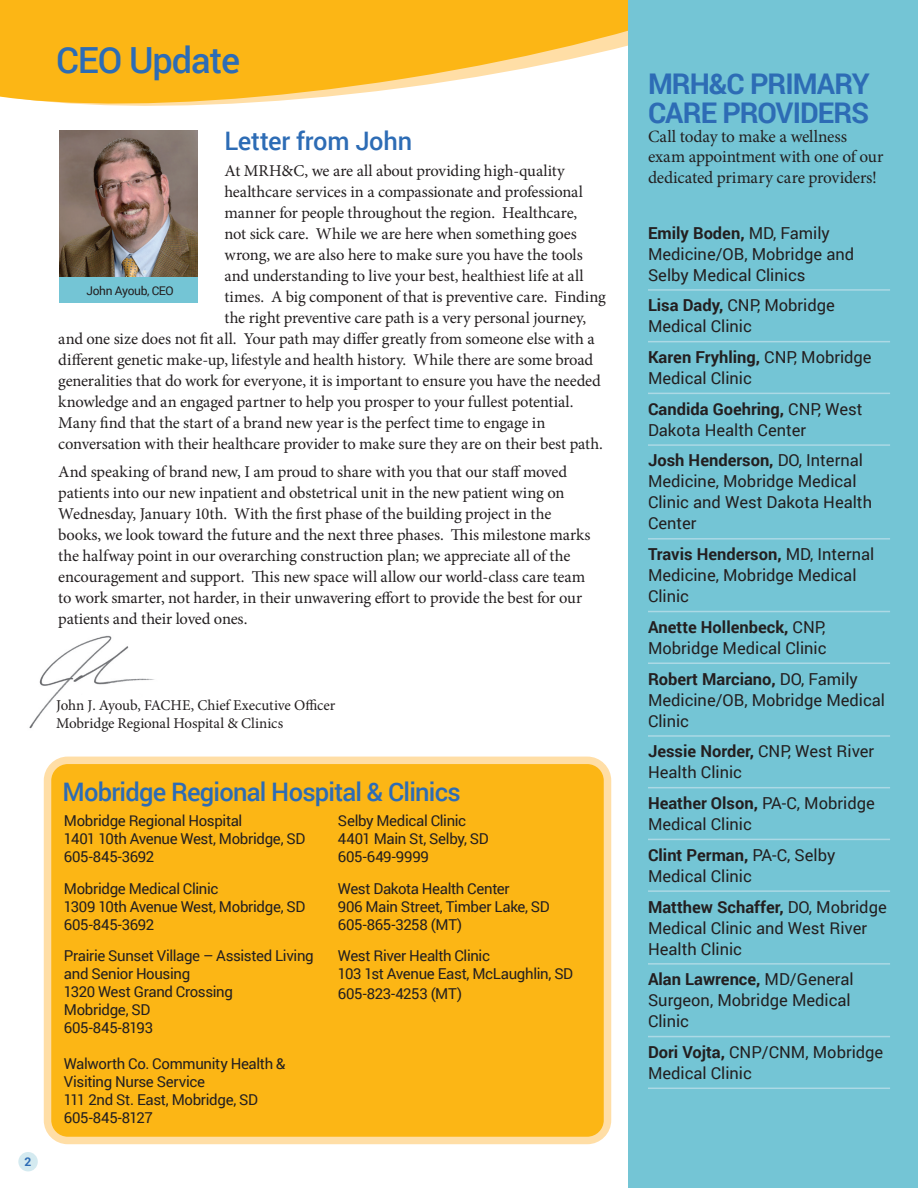
<style>
.page{position:relative;width:918px;height:1188px;background:#fff}
.page>*{position:absolute;margin:0;border:0;box-sizing:border-box;transform-origin:0 0}
.t1{font:500 36px "Roboto";letter-spacing:-.03em;color:#2d6cb5}
.t2{font:700 28.5px/28.5px "Roboto";letter-spacing:-.035em;color:#2d6cb5}
.t3{font:500 25.5px "Roboto";letter-spacing:-.03em;color:#2d6cb5}
.t4{font:500 25.5px "Roboto";letter-spacing:-.01em;color:#2d6cb5}
.t5{font:17.25px/20.2px "Minion Pro";letter-spacing:-.01em;color:#231f20}
.t6{font:16.5px/21px "Minion Pro";letter-spacing:-.01em;color:#231f20}
.t7{font:16.5px/21px "Roboto";color:#231f20}
.t8{font:15px/18px "Roboto";letter-spacing:-.025em;color:#231f20}
.t9{font:15px/18px "Minion Pro";letter-spacing:-.01em;color:#231f20}
.t10{font:12px "Roboto";letter-spacing:-.03em;color:#231f20}
.t11{font:700 12px "Roboto";color:#2d6cb5}
.s1{font-weight:700}
</style>
<div class="page">
<div style="left:18px;top:1152px;width:20px;height:19px;background:#d4eaf0;border-radius:50%"></div>
<svg style="left:0;top:0;width:629px;height:121px;fill:#fcb615"></svg>
<div style="left:629px;top:0;width:289px;height:1188px;background:#74c5d5"></div>
<img style="left:29px;top:635px;width:125px;height:94px">
<img style="left:59px;top:130px;width:138px;height:147px">
<div style="left:59px;top:277px;width:138px;height:26px;background:#74c5d5"></div>
<hr style="left:648px;top:289px;width:242px;height:2px;background:#acd9e5">
<hr style="left:648px;top:341px;width:242px;height:1px;background:#acd9e5">
<hr style="left:648px;top:393px;width:242px;height:1px;background:#acd9e5">
<hr style="left:648px;top:444px;width:242px;height:2px;background:#acd9e5">
<hr style="left:648px;top:538px;width:242px;height:2px;background:#acd9e5">
<hr style="left:648px;top:611px;width:242px;height:1px;background:#acd9e5">
<hr style="left:648px;top:663px;width:242px;height:1px;background:#acd9e5">
<hr style="left:648px;top:735px;width:242px;height:2px;background:#acd9e5">
<hr style="left:648px;top:787px;width:242px;height:1px;background:#acd9e5">
<hr style="left:648px;top:839px;width:242px;height:1px;background:#acd9e5">
<hr style="left:648px;top:890px;width:242px;height:2px;background:#acd9e5">
<hr style="left:648px;top:963px;width:242px;height:2px;background:#acd9e5">
<hr style="left:648px;top:1036px;width:242px;height:1px;background:#acd9e5">
<hr style="left:648px;top:1088px;width:242px;height:1px;background:#acd9e5">
<div style="left:48px;top:760px;width:560px;height:380px;background:#fcb615;border-radius:20px"></div>
<div style="left:44px;top:757px;width:567px;height:387px;border:8px solid #ffdea6;border-radius:20px"></div>
<h1 class="t1" style="left:56px;top:35px;width:186px">CEO Update</h1>
<h3 class="t4" style="left:224px;top:123px;width:189px">Letter from John</h3>
<p class="t6" style="left:224px;top:160px;width:342px">At MRH&amp;C, we are all about providing high-quality</p>
<p class="t6" style="left:224px;top:181px;width:360px">healthcare services in a compassionate and professional</p>
<p class="t6" style="left:224px;top:202px;width:354px">manner for people throughout the region. Healthcare,</p>
<p class="t6" style="left:224px;top:223px;width:354px">not sick care. While we are here when something goes</p>
<p class="t6" style="left:224px;top:244px;width:360px">wrong, we are also here to make sure you have the tools</p>
<p class="t6" style="left:224px;top:265px;width:361px">and understanding to live your best, healthiest life at all</p>
<p class="t6" style="left:224px;top:286px;width:383px">times. A big component of that is preventive care. Finding</p>
<p class="t6" style="left:224px;top:307px;width:363px">the right preventive care path is a very personal journey,</p>
<p class="t6" style="left:58px;top:328px;width:538px">and one size does not fit all. Your path may differ greatly from someone else with a</p>
<p class="t6" style="left:58px;top:349px;width:537px">different genetic make-up, lifestyle and health history. While there are some broad</p>
<p class="t6" style="left:58px;top:370px;width:544px">generalities that do work for everyone, it is important to ensure you have the needed</p>
<p class="t6" style="left:58px;top:391px;width:517px">knowledge and an engaged partner to help you prosper to your fullest potential.</p>
<p class="t6" style="left:58px;top:412px;width:489px">Many find that the start of a brand new year is the perfect time to engage in</p>
<p class="t6" style="left:58px;top:433px;width:546px">conversation with their healthcare provider to make sure they are on their best path.</p>
<p class="t6" style="left:58px;top:461px;width:534px">And speaking of brand new, I am proud to share with you that our staff moved patients into our new inpatient and obstetrical unit in the new patient wing on Wednesday, January 10th. With the first phase of the building project in the books, we look toward the future and the next three phases. This milestone marks the halfway point in our overarching construction plan; we appreciate all of the encouragement and support. This new space will allow our world-class care team to work smarter, not harder, in their unwavering effort to provide the best for our patients and their loved ones.</p>
<p class="t10" style="left:87px;top:282px;width:89px">John Ayoub, CEO</p>
<p class="t11" style="left:25px;top:1153px;width:8px">2</p>
<p class="t9" style="left:56px;top:697px;width:281px">John J. Ayoub, FACHE, Chief Executive Officer<br>Mobridge Regional Hospital &amp; Clinics</p>
<h3 class="t3" style="left:63px;top:774px;width:399px">Mobridge Regional Hospital &amp; Clinics</h3>
<p class="t8" style="left:64px;top:811px;width:243px">Mobridge Regional Hospital<br>1401 10th Avenue West, Mobridge, SD<br>605-845-3692</p>
<p class="t8" style="left:64px;top:879px;width:243px">Mobridge Medical Clinic<br>1309 10th Avenue West, Mobridge, SD<br>605-845-3692</p>
<p class="t8" style="left:64px;top:946px;width:251px">Prairie Sunset Village – Assisted Living and Senior Housing<br>1320 West Grand Crossing<br>Mobridge, SD<br>605-845-8193</p>
<p class="t8" style="left:64px;top:1054px;width:223px">Walworth Co. Community Health &amp;<br>Visiting Nurse Service<br>111 2nd St. East, Mobridge, SD<br>605-845-8127</p>
<p class="t8" style="left:338px;top:811px;width:152px">Selby Medical Clinic<br>4401 Main St, Selby, SD<br>605-649-9999</p>
<p class="t8" style="left:338px;top:879px;width:213px">West Dakota Health Center<br>906 Main Street, Timber Lake, SD<br>605-865-3258 (MT)</p>
<p class="t8" style="left:338px;top:946px;width:237px">West River Health Clinic<br>103 1st Avenue East, McLaughlin, SD</p>
<p class="t8" style="left:338px;top:984px;width:126px">605-823-4253 (MT)</p>
<h2 class="t2" style="left:648px;top:69px;width:223px">MRH&amp;C PRIMARY<br>CARE PROVIDERS</h2>
<p class="t5" style="left:648px;top:127px;width:237px">Call today to make a wellness exam appointment with one of our dedicated primary care providers!</p>
<p class="t7" style="left:648px;top:222px;width:208px"><span class="s1">Emily Boden,</span> MD, Family<br>Medicine/OB, Mobridge and<br>Selby Medical Clinics</p>
<p class="t7" style="left:648px;top:294px;width:188px"><span class="s1">Lisa Dady,</span> CNP, Mobridge<br>Medical Clinic</p>
<p class="t7" style="left:648px;top:346px;width:225px"><span class="s1">Karen Fryhling,</span> CNP, Mobridge<br>Medical Clinic</p>
<p class="t7" style="left:648px;top:398px;width:216px"><span class="s1">Candida Goehring,</span> CNP, West<br>Dakota Health Center</p>
<p class="t7" style="left:648px;top:449px;width:226px"><span class="s1">Josh Henderson,</span> DO, Internal<br>Medicine, Mobridge Medical<br>Clinic and West Dakota Health<br>Center</p>
<p class="t7" style="left:648px;top:543px;width:228px"><span class="s1">Travis Henderson,</span> MD, Internal<br>Medicine, Mobridge Medical<br>Clinic</p>
<p class="t7" style="left:648px;top:616px;width:180px"><span class="s1">Anette Hollenbeck,</span> CNP,<br>Mobridge Medical Clinic</p>
<p class="t7" style="left:648px;top:668px;width:239px"><span class="s1">Robert Marciano,</span> DO, Family<br>Medicine/OB, Mobridge Medical<br>Clinic</p>
<p class="t7" style="left:648px;top:740px;width:228px"><span class="s1">Jessie Norder,</span> CNP, West River<br>Health Clinic</p>
<p class="t7" style="left:648px;top:792px;width:228px"><span class="s1">Heather Olson,</span> PA-C, Mobridge<br>Medical Clinic</p>
<p class="t7" style="left:648px;top:844px;width:189px"><span class="s1">Clint Perman,</span> PA-C, Selby<br>Medical Clinic</p>
<p class="t7" style="left:648px;top:896px;width:240px"><span class="s1">Matthew Schaffer,</span> DO, Mobridge<br>Medical Clinic and West River<br>Health Clinic</p>
<p class="t7" style="left:648px;top:968px;width:207px"><span class="s1">Alan Lawrence,</span> MD/General<br>Surgeon, Mobridge Medical<br>Clinic</p>
<p class="t7" style="left:648px;top:1041px;width:237px"><span class="s1">Dori Vojta,</span> CNP/CNM, Mobridge<br>Medical Clinic</p>
</div>
